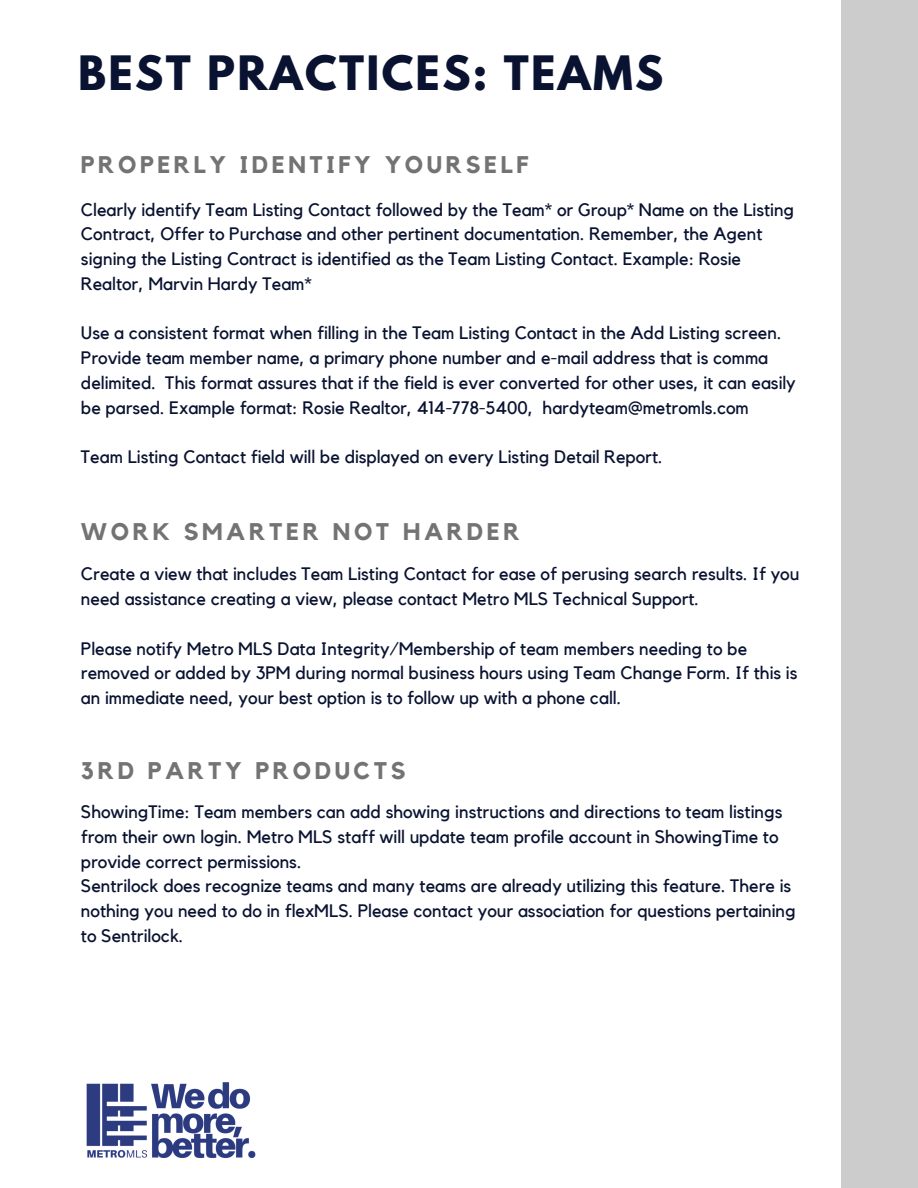
<style>
.page{position:relative;width:918px;height:1188px;background:#fff}
.page>*{position:absolute;margin:0;border:0;box-sizing:border-box;transform-origin:0 0}
.t1{font:700 42px "League Spartan";letter-spacing:.055em;color:#091230}
.t2{font:700 24px "Kollektif";letter-spacing:.15em;color:#737373}
.t3{font:18px/24.8px "Kollektif";color:#091230}
</style>
<div class="page">
<div style="left:842px;top:0;width:76px;height:1188px;background:#ccc"></div>
<img style="left:86px;top:1082px;width:169px;height:77px">
<h1 class="t1" style="left:78px;top:53px;width:587px">BEST PRACTICES: TEAMS</h1>
<h2 class="t2" style="left:81px;top:154px;width:449px">PROPERLY IDENTIFY YOURSELF</h2>
<p class="t3" style="left:81px;top:198px;width:715px">Clearly identify Team Listing Contact followed by the Team* or Group* Name on the Listing Contract, Offer to Purchase and other pertinent documentation. Remember, the Agent signing the Listing Contract is identified as the Team Listing Contact. Example: Rosie Realtor, Marvin Hardy Team*</p>
<p class="t3" style="left:81px;top:321px;width:716px">Use a consistent format when filling in the Team Listing Contact in the Add Listing screen.<br>Provide team member name, a primary phone number and e-mail address that is comma delimited. This format assures that if the field is ever converted for other uses, it can easily be parsed. Example format: Rosie Realtor, 414-778-5400, hardyteam@metromls.com</p>
<p class="t3" style="left:81px;top:445px;width:583px">Team Listing Contact field will be displayed on every Listing Detail Report.</p>
<h2 class="t2" style="left:81px;top:520px;width:441px">WORK SMARTER NOT HARDER</h2>
<p class="t3" style="left:81px;top:562px;width:720px">Create a view that includes Team Listing Contact for ease of perusing search results. If you need assistance creating a view, please contact Metro MLS Technical Support.</p>
<p class="t3" style="left:81px;top:637px;width:718px">Please notify Metro MLS Data Integrity/Membership of team members needing to be removed or added by 3PM during normal business hours using Team Change Form. If this is an immediate need, your best option is to follow up with a phone call.</p>
<h2 class="t2" style="left:81px;top:760px;width:326px">3RD PARTY PRODUCTS</h2>
<p class="t3" style="left:81px;top:800px;width:716px">ShowingTime: Team members can add showing instructions and directions to team listings from their own login. Metro MLS staff will update team profile account in ShowingTime to provide correct permissions.<br>Sentrilock does recognize teams and many teams are already utilizing this feature. There is nothing you need to do in flexMLS. Please contact your association for questions pertaining to Sentrilock.</p>
</div>
